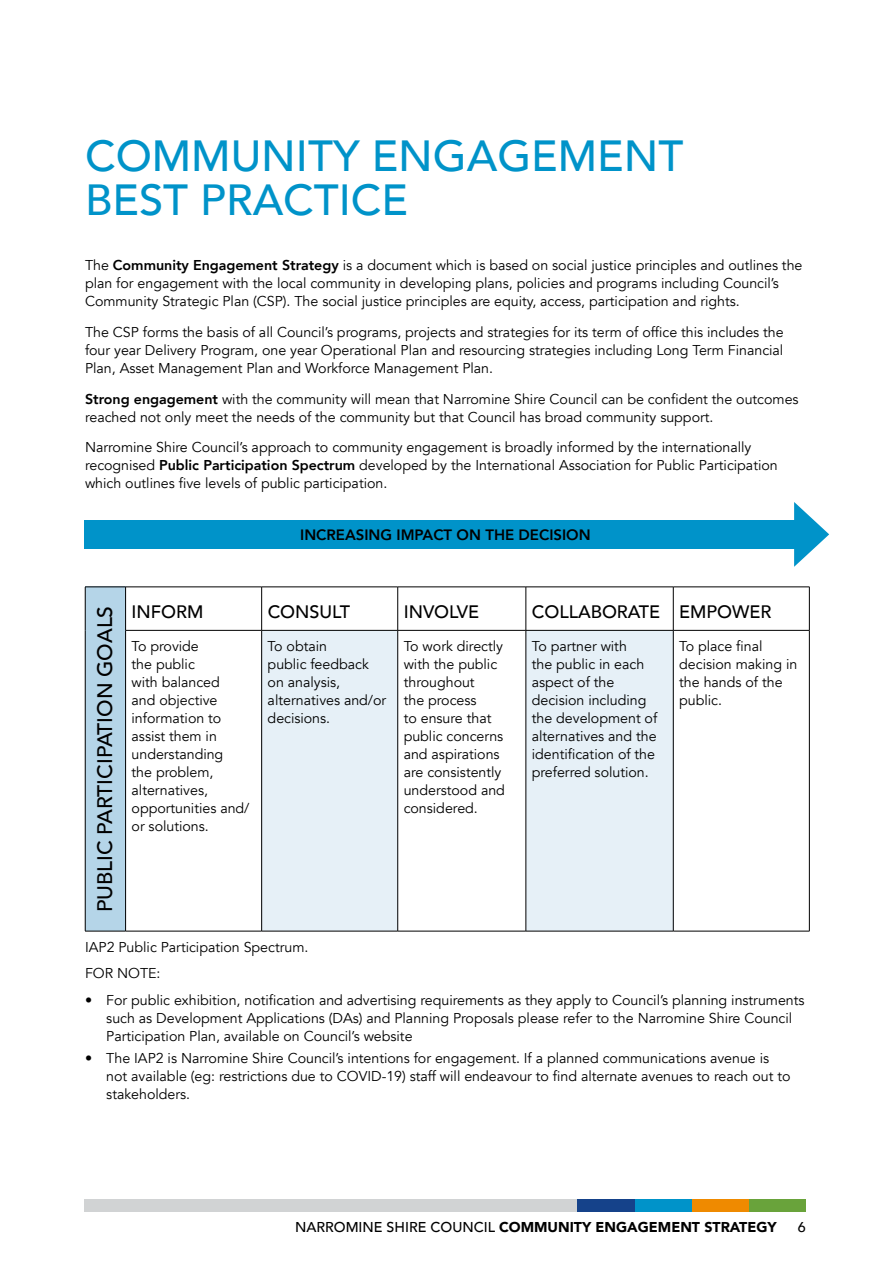
<style>
.page{position:relative;width:893px;height:1263px;background:#fff}
.page>*{position:absolute;margin:0;border:0;box-sizing:border-box;transform-origin:0 0}
.t1{font:500 43.5px/43.5px "Avenir";color:#0093c9}
.t2{font:500 21px "Avenir";color:#000}
.t3{font:500 18px "Avenir";color:#000}
.t4{font:800 15px "Avenir";color:#000}
.t5{font:14.25px/18px "Avenir";color:#000}
.t6{font:900 14.25px "Avenir";color:#000}
.t7{font:500 14.25px "Avenir";color:#000}
.s1{font-weight:800}
.s2{font-weight:500}
</style>
<div class="page">
<div style="left:85px;top:587px;width:41px;height:344px;background:#b5d5e8"></div>
<div style="left:262px;top:630px;width:136px;height:301px;background:#e6f0f7"></div>
<div style="left:526px;top:630px;width:147px;height:301px;background:#e6f0f7"></div>
<hr style="left:85px;top:587px;width:41px;height:1px;background:#000">
<hr style="left:85px;top:587px;width:1px;height:43px;background:#000">
<hr style="left:126px;top:587px;width:136px;height:1px;background:#000">
<hr style="left:125px;top:587px;width:1px;height:43px;background:#000">
<hr style="left:262px;top:587px;width:136px;height:1px;background:#000">
<hr style="left:261px;top:587px;width:1px;height:43px;background:#000">
<hr style="left:398px;top:587px;width:128px;height:1px;background:#000">
<hr style="left:397px;top:587px;width:1px;height:43px;background:#000">
<hr style="left:526px;top:587px;width:147px;height:1px;background:#000">
<hr style="left:526px;top:587px;width:1px;height:43px;background:#000">
<hr style="left:673px;top:587px;width:136px;height:1px;background:#000">
<hr style="left:673px;top:587px;width:1px;height:43px;background:#000">
<hr style="left:809px;top:587px;width:1px;height:43px;background:#000">
<hr style="left:85px;top:630px;width:1px;height:301px;background:#000">
<hr style="left:125px;top:630px;width:137px;height:1px;background:#000">
<hr style="left:125px;top:630px;width:1px;height:301px;background:#000">
<hr style="left:262px;top:630px;width:136px;height:1px;background:#000">
<hr style="left:261px;top:630px;width:1px;height:301px;background:#000">
<hr style="left:398px;top:630px;width:128px;height:1px;background:#000">
<hr style="left:397px;top:630px;width:1px;height:301px;background:#000">
<hr style="left:526px;top:630px;width:147px;height:1px;background:#000">
<hr style="left:526px;top:630px;width:1px;height:301px;background:#000">
<hr style="left:673px;top:630px;width:136px;height:1px;background:#000">
<hr style="left:673px;top:630px;width:1px;height:301px;background:#000">
<hr style="left:809px;top:630px;width:1px;height:301px;background:#000">
<hr style="left:85px;top:931px;width:41px;height:1px;background:#000">
<hr style="left:126px;top:931px;width:136px;height:1px;background:#000">
<hr style="left:262px;top:931px;width:136px;height:1px;background:#000">
<hr style="left:398px;top:931px;width:128px;height:1px;background:#000">
<hr style="left:526px;top:931px;width:147px;height:1px;background:#000">
<hr style="left:673px;top:931px;width:136px;height:1px;background:#000">
<div style="left:85px;top:520px;width:714px;height:29px;background:#0093c9"></div>
<svg style="left:794px;top:502px;width:35px;height:65px"></svg>
<div style="left:748px;top:1199px;width:58px;height:12px;background:#69a33b"></div>
<div style="left:691px;top:1199px;width:57px;height:12px;background:#ef8a00"></div>
<div style="left:634px;top:1199px;width:57px;height:12px;background:#0093c9"></div>
<div style="left:577px;top:1199px;width:57px;height:12px;background:#15428a"></div>
<div style="left:85px;top:1199px;width:492px;height:12px;background:#d1d3d4"></div>
<h1 class="t1" style="left:85px;top:132px;width:600px">COMMUNITY ENGAGEMENT<br>BEST PRACTICE</h1>
<p class="t5" style="left:85px;top:256px;width:719px">The <span class="s1">Community Engagement Strategy</span> is a document which is based on social justice principles and outlines the plan for engagement with the local community in developing plans, policies and programs including Council’s<br>Community Strategic Plan (CSP). The social justice principles are equity, access, participation and rights.</p>
<p class="t5" style="left:85px;top:323px;width:700px;text-align:justify">The CSP forms the basis of all Council’s programs, projects and strategies for its term of office this includes the four year Delivery Program, one year Operational Plan and resourcing strategies including Long Term Financial Plan, Asset Management Plan and Workforce Management Plan.</p>
<p class="t5" style="left:85px;top:390px;width:715px"><span class="s1">Strong engagement</span> with the community will mean that Narromine Shire Council can be confident the outcomes reached not only meet the needs of the community but that Council has broad community support.</p>
<p class="t5" style="left:85px;top:439px;width:694px">Narromine Shire Council’s approach to community engagement is broadly informed by the internationally recognised <span class="s1">Public Participation Spectrum</span> developed by the International Association for Public Participation which outlines five levels of public participation.</p>
<p class="t4" style="left:300px;top:523px;width:292px">INCREASING IMPACT ON THE DECISION</p>
<h2 class="t2" style="left:87px;top:912px;width:308px;rotate:-90deg">PUBLIC PARTICIPATION GOALS</h2>
<p class="t3" style="left:132px;top:596px;width:73px">INFORM</p>
<p class="t3" style="left:268px;top:596px;width:84px">CONSULT</p>
<p class="t3" style="left:404px;top:596px;width:77px">INVOLVE</p>
<p class="t3" style="left:532px;top:596px;width:241px">COLLABORATE EMPOWER</p>
<p class="t5" style="left:132px;top:637px;width:119px">To provide<br>the public<br>with balanced<br>and objective information to assist them in understanding<br>the problem, alternatives, opportunities and/ or solutions.</p>
<p class="t5" style="left:268px;top:637px;width:120px">To obtain<br>public feedback on analysis, alternatives and/or decisions.</p>
<p class="t5" style="left:404px;top:637px;width:103px">To work directly with the public throughout<br>the process<br>to ensure that public concerns and aspirations are consistently understood and considered.</p>
<p class="t5" style="left:532px;top:637px;width:127px">To partner with<br>the public in each aspect of the decision including the development of alternatives and the identification of the preferred solution.</p>
<p class="t5" style="left:679px;top:637px;width:120px">To place final decision making in the hands of the public.</p>
<p class="t5" style="left:85px;top:934px;width:225px;line-height:26.5px">IAP2 Public Participation Spectrum.<br>FOR NOTE:</p>
<p class="t5" style="left:106px;top:991px;width:700px;text-indent:-21px">• For public exhibition, notification and advertising requirements as they apply to Council’s planning instruments such as Development Applications (DAs) and Planning Proposals please refer to the Narromine Shire Council<br>Participation Plan, available on Council’s website</p>
<p class="t5" style="left:106px;top:1049px;width:686px;text-indent:-21px">• The IAP2 is Narromine Shire Council’s intentions for engagement. If a planned communications avenue is not available (eg: restrictions due to COVID-19) staff will endeavour to find alternate avenues to reach out to stakeholders.</p>
<p class="t6" style="left:295px;top:1215px;width:483px"><span class="s2">NARROMINE SHIRE COUNCIL</span> COMMUNITY ENGAGEMENT STRATEGY</p>
<p class="t7" style="left:798px;top:1215px;width:9px">6</p>
</div>
